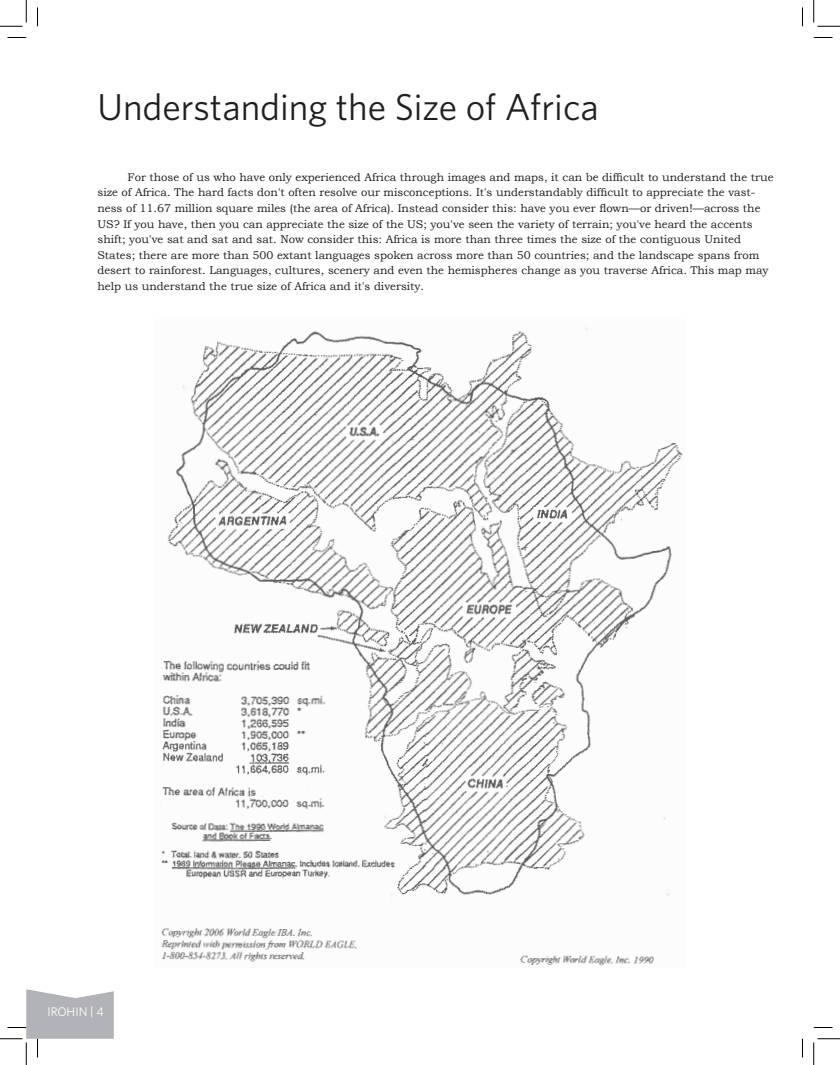
<style>
.page{position:relative;width:840px;height:1065px;background:#fff}
.page>*{position:absolute;margin:0;border:0;box-sizing:border-box;transform-origin:0 0}
.t1{font:37.5px "Whitney";color:#231f20}
.t2{font:12.5px "Whitney";letter-spacing:-.005em;color:#fff}
.t3{font:11.25px/15.6px "Bookman Old Style";color:#231f20}
</style>
<div class="page">
<img style="left:160px;top:327px;width:523px;height:637px">
<svg style="left:8px;top:37px;width:18px;height:1px"></svg>
<svg style="left:814px;top:37px;width:18px;height:1px"></svg>
<svg style="left:814px;top:1027px;width:18px;height:1px"></svg>
<svg style="left:37px;top:8px;width:1px;height:18px"></svg>
<svg style="left:802px;top:8px;width:1px;height:18px"></svg>
<svg style="left:802px;top:1039px;width:1px;height:19px"></svg>
<svg style="left:0;top:0;width:27px;height:27px"></svg>
<svg style="left:0;top:989px;width:114px;height:76px"></svg>
<svg style="left:814px;top:0;width:26px;height:27px"></svg>
<svg style="left:814px;top:1039px;width:26px;height:26px"></svg>
<h1 class="t1" style="left:98px;top:85px;width:503px">Understanding the Size of Africa</h1>
<p class="t3" style="left:97px;top:169px;width:678px;text-indent:30px">For those of us who have only experienced Africa through images and maps, it can be difficult to understand the true size of Africa. The hard facts don't often resolve our misconceptions. It's understandably difficult to appreciate the vast&shy;ness of 11.67 million square miles (the area of Africa). Instead consider this: have you ever flown—or driven!—across the US? If you have, then you can appreciate the size of the US; you've seen the variety of terrain; you've heard the accents shift; you've sat and sat and sat. Now consider this: Africa is more than three times the size of the contiguous United States; there are more than 500 extant languages spoken across more than 50 countries; and the landscape spans from desert to rainforest. Languages, cultures, scenery and even the hemispheres change as you traverse Africa. This map may help us understand the true size of Africa and it's diversity.</p>
<p class="t2" style="left:47px;top:1005px;width:58px">IROHIN | 4</p>
</div>
